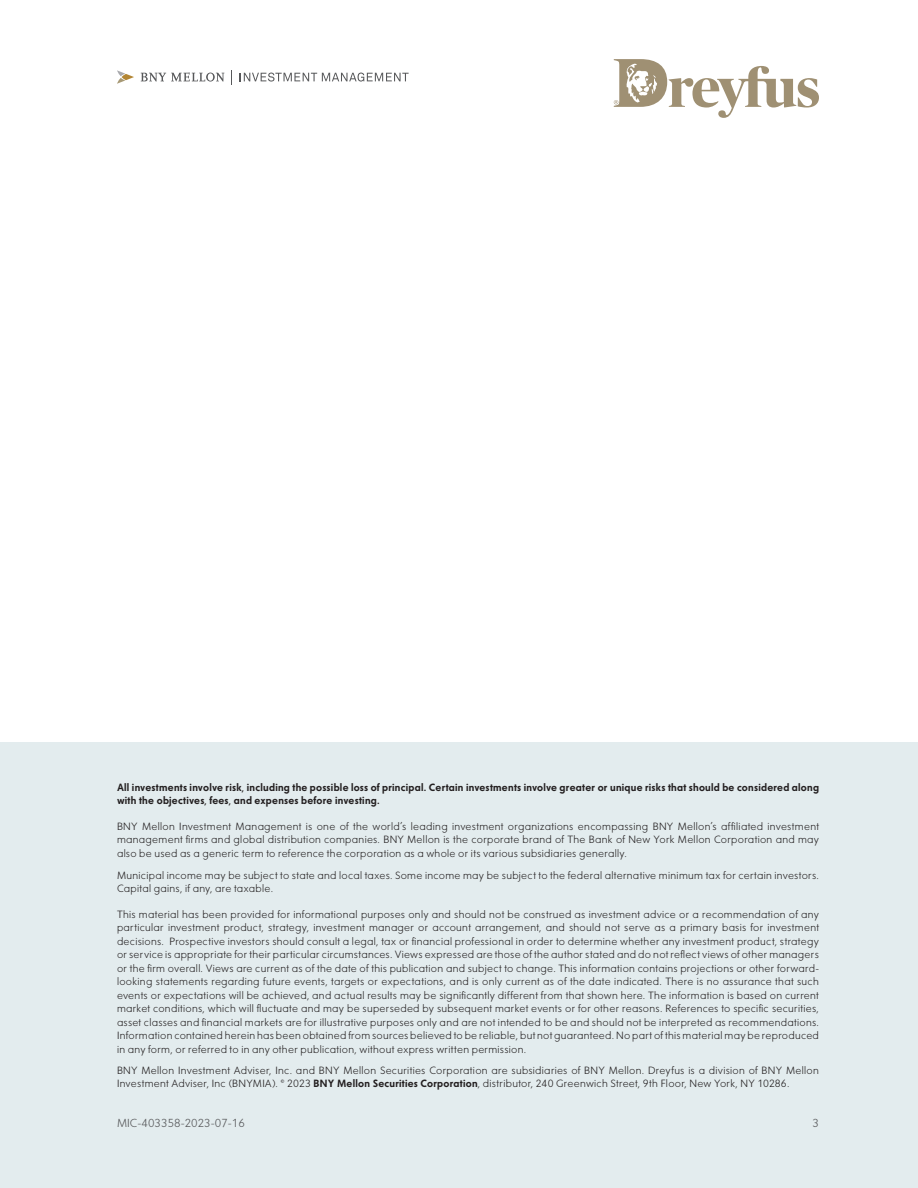
<style>
.page{position:relative;width:918px;height:1188px;background:#fff}
.page>*{position:absolute;margin:0;border:0;box-sizing:border-box;transform-origin:0 0}
.t1{font:300 11.7px "Primana Pro";color:#58595b}
.t2{font:300 10.5px/13.5px "Primana Pro";letter-spacing:.025em;color:#231f20;text-align:justify}
.t3{font:500 10.5px/13.5px "Primana Pro";letter-spacing:.025em;color:#231f20}
.s1{font-weight:500}
</style>
<div class="page">
<div style="left:0;top:742px;width:918px;height:446px;background:#e3ecee"></div>
<svg style="left:240px;top:73px;width:169px;height:9px"></svg>
<svg style="left:231px;top:70px;width:1px;height:14px"></svg>
<svg style="left:117px;top:70px;width:17px;height:14px"></svg>
<svg style="left:141px;top:72px;width:83px;height:10px"></svg>
<svg style="left:614px;top:59px;width:205px;height:59px"></svg>
<p class="t3" style="left:117px;top:781px;width:704px">All investments involve risk, including the possible loss of principal. Certain investments involve greater or unique risks that should be considered along with the objectives, fees, and expenses before investing.</p>
<p class="t2" style="left:117px;top:820px;width:704px">BNY Mellon Investment Management is one of the world’s leading investment organizations encompassing BNY Mellon’s affiliated investment management firms and global distribution companies. BNY Mellon is the corporate brand of The Bank of New York Mellon Corporation and may also be used as a generic term to reference the corporation as a whole or its various subsidiaries generally.</p>
<p class="t2" style="left:117px;top:868px;width:703px">Municipal income may be subject to state and local taxes. Some income may be subject to the federal alternative minimum tax for certain investors.<br>Capital gains, if any, are taxable.</p>
<p class="t2" style="left:117px;top:907px;width:704px">This material has been provided for informational purposes only and should not be construed as investment advice or a recommendation of any particular investment product, strategy, investment manager or account arrangement, and should not serve as a primary basis for investment decisions. Prospective investors should consult a legal, tax or financial professional in order to determine whether any investment product, strategy or service is appropriate for their particular circumstances. Views expressed are those of the author stated and do not reflect views of other managers or the firm overall. Views are current as of the date of this publication and subject to change. This information contains projections or other forward&shy;looking statements regarding future events, targets or expectations, and is only current as of the date indicated. There is no assurance that such events or expectations will be achieved, and actual results may be significantly different from that shown here. The information is based on current market conditions, which will fluctuate and may be superseded by subsequent market events or for other reasons. References to specific securities, asset classes and financial markets are for illustrative purposes only and are not intended to be and should not be interpreted as recommendations.<br>Information contained herein has been obtained from sources believed to be reliable, but not guaranteed. No part of this material may be reproduced in any form, or referred to in any other publication, without express written permission.</p>
<p class="t2" style="left:117px;top:1063px;width:703px">BNY Mellon Investment Adviser, Inc. and BNY Mellon Securities Corporation are subsidiaries of BNY Mellon. Dreyfus is a division of BNY Mellon<br>Investment Adviser, Inc (BNYMIA). © 2023 <span class="s1">BNY Mellon Securities Corporation</span>, distributor, 240 Greenwich Street, 9th Floor, New York, NY 10286.</p>
<p class="t1" style="left:117px;top:1116px;width:129px">MIC-403358-2023-07-16</p>
<p class="t1" style="left:812px;top:1116px;width:8px">3</p>
</div>
